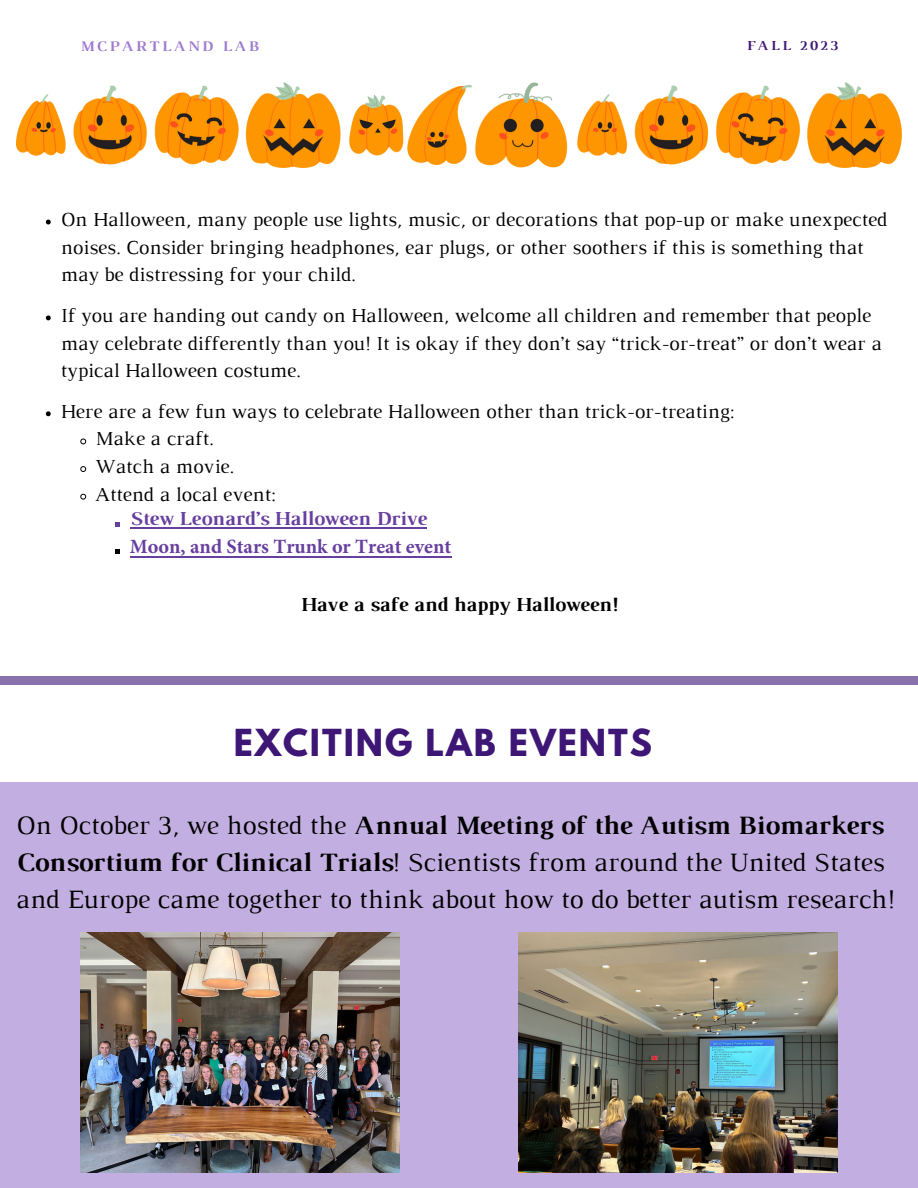
<style>
.page{position:relative;width:918px;height:1188px;background:#fff}
.page>*{position:absolute;margin:0;border:0;box-sizing:border-box;transform-origin:0 0}
.t1{font:700 33px "League Spartan";letter-spacing:.06em;color:#3e1776}
.t2{font:27px/37.2px "Luthier";color:#000}
.t3{font:20.25px/27.6px "Luthier";color:#000}
.t4{font:700 20.25px/27.6px "Minion Pro";color:#673f9f}
.t5{font:700 20.25px "Luthier";color:#000}
.t6{font:700 15px "Luthier";letter-spacing:.18em;color:#9d7acf}
.t7{font:700 13.95px "Luthier";letter-spacing:.18em;color:#3e1776}
.s1{font-family:"Luthier"}
.s2{font-weight:700}
</style>
<div class="page">
<div style="left:0;top:783px;width:918px;height:405px;background:#c3aee1"></div>
<div style="left:0;top:676px;width:918px;height:9px;background:#8971ab"></div>
<svg style="left:115px;top:549px;width:5px;height:5px"></svg>
<svg style="left:115px;top:522px;width:5px;height:5px"></svg>
<img style="left:16px;top:82px;width:885px;height:86px">
<svg style="left:46px;top:220px;width:5px;height:4px"></svg>
<svg style="left:46px;top:315px;width:5px;height:5px"></svg>
<svg style="left:46px;top:411px;width:5px;height:5px"></svg>
<svg style="left:80px;top:438px;width:7px;height:7px"></svg>
<svg style="left:80px;top:466px;width:7px;height:6px"></svg>
<svg style="left:80px;top:493px;width:7px;height:7px"></svg>
<img style="left:80px;top:933px;width:320px;height:239px">
<img style="left:518px;top:933px;width:320px;height:239px">
<hr style="left:130px;top:528px;width:297px;height:1px;background:#673f9f">
<hr style="left:130px;top:556px;width:321px;height:2px;background:#673f9f">
<p class="t6" style="left:80px;top:40px;width:180px">MCPARTLAND LAB</p>
<p class="t7" style="left:747px;top:40px;width:93px">FALL 2023</p>
<p class="t3" style="left:61px;top:207px;width:828px">On Halloween, many people use lights, music, or decorations that pop-up or make unexpected noises. Consider bringing headphones, ear plugs, or other soothers if this is something that may be distressing for your child.</p>
<p class="t3" style="left:61px;top:303px;width:823px">If you are handing out candy on Halloween, welcome all children and remember that people may celebrate differently than you! It is okay if they don’t say “trick-or-treat” or don’t wear a typical Halloween costume.</p>
<p class="t3" style="left:61px;top:399px;width:675px">Here are a few fun ways to celebrate Halloween other than trick-or-treating:</p>
<p class="t3" style="left:95px;top:427px;width:120px">Make a craft.</p>
<p class="t3" style="left:95px;top:454px;width:140px">Watch a movie.</p>
<p class="t3" style="left:95px;top:482px;width:182px">Attend a local event:</p>
<p class="t4" style="left:130px;top:505px;width:323px"><span class="s1">Stew Leonard’s Halloween Drive<br></span>Moon, and Stars Trunk or Treat event</p>
<p class="t5" style="left:300px;top:597px;width:319px">Have a safe and happy Halloween!</p>
<p class="t1" style="left:234px;top:726px;width:420px">EXCITING LAB EVENTS</p>
<p class="t2" style="left:16px;top:809px;width:880px">On October 3, we hosted the <span class="s2">Annual Meeting of the Autism Biomarkers<br>Consortium for Clinical Trials</span>! Scientists from around the United States and Europe came together to think about how to do better autism research!</p>
</div>
